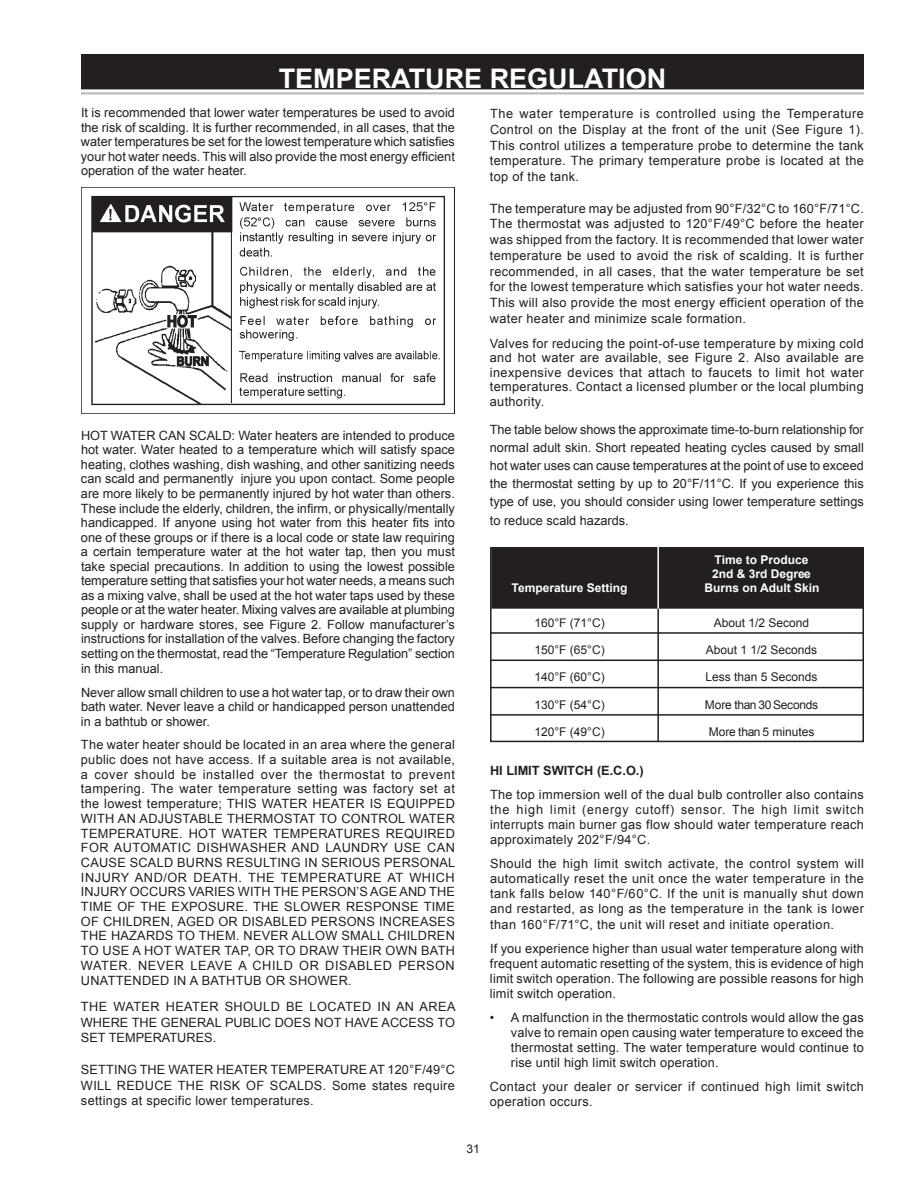
<style>
.page{position:relative;width:918px;height:1188px;background:#fff}
.page>*{position:absolute;margin:0;border:0;box-sizing:border-box;transform-origin:0 0}
.t1{font:700 27px "Arial";color:#fff}
.t2{font:12.75px/14.5px "Arial";letter-spacing:.025em;color:#231f20;text-align:justify}
.t3{font:700 12.75px "Arial";color:#231f20}
.t4{font:12px "Arial";color:#231f20}
.t5{font:700 12px/14.2px "Arial";color:#fff}
.t6{font:12px "Arial";letter-spacing:-.02em;color:#231f20}
</style>
<div class="page">
<hr style="left:490px;top:632px;width:374px;height:2px;background:#231f20">
<hr style="left:490px;top:660px;width:374px;height:1px;background:#231f20">
<hr style="left:490px;top:687px;width:374px;height:1px;background:#231f20">
<hr style="left:490px;top:714px;width:374px;height:2px;background:#231f20">
<div style="left:490px;top:547px;width:374px;height:195px;border:2px solid #231f20"></div>
<div style="left:82px;top:55px;width:781px;height:34px;background:#231f20"></div>
<div style="left:81px;top:54px;width:783px;height:35px;border:2px solid #231f20"></div>
<hr style="left:81px;top:92px;width:783px;height:2px;background:#bcbdc0">
<div style="left:492px;top:548px;width:371px;height:60px;background:#231f20"></div>
<div style="left:491px;top:547px;width:373px;height:62px;border:2px solid #231f20"></div>
<img style="left:81px;top:188px;width:373px;height:226px">
<hr style="left:657px;top:609px;width:2px;height:132px;background:#231f20">
<hr style="left:657px;top:547px;width:2px;height:62px;background:#fff">
<h1 class="t1" style="left:279px;top:61px;width:76px">TEMPERATURE</h1>
<h1 class="t1" style="left:490px;top:61px;width:77px">REGULAT</h1>
<h1 class="t1" style="left:618px;top:61px;width:28px">ION</h1>
<p class="t2" style="left:81px;top:106px;width:375px">It is recommended that lower water temperatures be used to avoid the risk of scalding. It is further recommended, in all cases, that the water temperatures be set for the lowest temperature which satisfies your hot water needs. This will also provide the most energy efficient operation of the water heater.</p>
<p class="t2" style="left:81px;top:428px;width:376px">HOT WATER CAN SCALD: Water heaters are intended to produce hot water. Water heated to a temperature which will satisfy space heating, clothes washing, dish washing, and other sanitizing needs can scald and permanently injure you upon contact. Some people are more likely to be permanently injured by hot water than others.<br>These include the elderly, children, the infirm, or physically/mentally handicapped. If anyone using hot water from this heater fits into one of these groups or if there is a local code or state law requiring a certain temperature water at the hot water tap, then you must take special precautions. In addition to using the lowest possible temperature setting that satisfies your hot water needs, a means such as a mixing valve, shall be used at the hot water taps used by these people or at the water heater. Mixing valves are available at plumbing supply or hardware stores, see Figure 2. Follow manufacturer’s instructions for installation of the valves. Before changing the factory setting on the thermostat, read the “Temperature Regulation” section in this manual.</p>
<p class="t2" style="left:81px;top:685px;width:375px">Never allow small children to use a hot water tap, or to draw their own bath water. Never leave a child or handicapped person unattended in a bathtub or shower.</p>
<p class="t2" style="left:81px;top:738px;width:376px">The water heater should be located in an area where the general public does not have access. If a suitable area is not available, a cover should be installed over the thermostat to prevent tampering. The water temperature setting was factory set at the lowest temperature; THIS WATER HEATER IS EQUIPPED WITH AN ADJUSTABLE THERMOSTAT TO CONTROL WATER TEMPERATURE. HOT WATER TEMPERATURES REQUIRED FOR AUTOMATIC DISHWASHER AND LAUNDRY USE CAN CAUSE SCALD BURNS RESULTING IN SERIOUS PERSONAL INJURY AND/OR DEATH. THE TEMPERATURE AT WHICH INJURY OCCURS VARIES WITH THE PERSON’S AGE AND THE TIME OF THE EXPOSURE. THE SLOWER RESPONSE TIME OF CHILDREN, AGED OR DISABLED PERSONS INCREASES THE HAZARDS TO THEM. NEVER ALLOW SMALL CHILDREN TO USE A HOT WATER TAP, OR TO DRAW THEIR OWN BATH WATER. NEVER LEAVE A CHILD OR DISABLED PERSON UNATTENDED IN A BATHTUB OR SHOWER.</p>
<p class="t2" style="left:81px;top:999px;width:376px;line-height:15.8px">THE WATER HEATER SHOULD BE LOCATED IN AN AREA WHERE THE GENERAL PUBLIC DOES NOT HAVE ACCESS TO SET TEMPERATURES.</p>
<p class="t2" style="left:81px;top:1062px;width:375px;line-height:15.8px">SETTING THE WATER HEATER TEMPERATURE AT 120°F/49°C WILL REDUCE THE RISK OF SCALDS. Some states require settings at specific lower temperatures.</p>
<p class="t2" style="left:490px;top:106px;width:376px;line-height:15.8px">The water temperature is controlled using the Temperature Control on the Display at the front of the unit (See Figure 1).<br>This control utilizes a temperature probe to determine the tank temperature. The primary temperature probe is located at the top of the tank.</p>
<p class="t2" style="left:490px;top:200px;width:376px;line-height:15.8px">The temperature may be adjusted from 90°F/32°C to 160°F/71°C.<br>The thermostat was adjusted to 120°F/49°C before the heater was shipped from the factory. It is recommended that lower water temperature be used to avoid the risk of scalding. It is further recommended, in all cases, that the water temperature be set for the lowest temperature which satisfies your hot water needs.<br>This will also provide the most energy efficient operation of the water heater and minimize scale formation.</p>
<p class="t2" style="left:490px;top:336px;width:376px">Valves for reducing the point-of-use temperature by mixing cold and hot water are available, see Figure 2. Also available are inexpensive devices that attach to faucets to limit hot water temperatures. Contact a licensed plumber or the local plumbing authority.</p>
<p class="t2" style="left:490px;top:421px;width:375px;line-height:18px">The table below shows the approximate time-to-burn relationship for normal adult skin. Short repeated heating cycles caused by small hot water uses can cause temperatures at the point of use to exceed the thermostat setting by up to 20°F/11°C. If you experience this type of use, you should consider using lower temperature settings to reduce scald hazards.</p>
<p class="t5" style="left:712px;top:553px;width:100px">Time to Produce<br>2nd &amp; 3rd Degree</p>
<p class="t5" style="left:488px;top:581px;width:140px">Temperature Setting</p>
<p class="t5" style="left:704px;top:581px;width:116px">Burns on Adult Skin</p>
<p class="t4" style="left:534px;top:615px;width:72px">160°F (71°C)</p>
<p class="t4" style="left:714px;top:615px;width:97px">About 1/2 Second</p>
<p class="t4" style="left:534px;top:642px;width:72px">150°F (65°C)</p>
<p class="t4" style="left:706px;top:642px;width:113px">About 1 1/2 Seconds</p>
<p class="t4" style="left:534px;top:669px;width:72px">140°F (60°C)</p>
<p class="t4" style="left:705px;top:669px;width:114px">Less than 5 Seconds</p>
<p class="t4" style="left:534px;top:697px;width:72px">130°F (54°C)</p>
<p class="t6" style="left:705px;top:697px;width:115px">More than 30Seconds</p>
<p class="t4" style="left:534px;top:724px;width:72px">120°F (49°C)</p>
<p class="t4" style="left:709px;top:724px;width:107px">More than 5 minutes</p>
<p class="t3" style="left:490px;top:762px;width:155px">HI LIMIT SWITCH (E.C.O.)</p>
<p class="t2" style="left:490px;top:787px;width:375px;line-height:15px">The top immersion well of the dual bulb controller also contains the high limit (energy cutoff) sensor. The high limit switch interrupts main burner gas flow should water temperature reach approximately 202°F/94°C.</p>
<p class="t2" style="left:490px;top:856px;width:375px;line-height:15.1px">Should the high limit switch activate, the control system will automatically reset the unit once the water temperature in the tank falls below 140°F/60°C. If the unit is manually shut down and restarted, as long as the temperature in the tank is lower than 160°F/71°C, the unit will reset and initiate operation.</p>
<p class="t2" style="left:490px;top:941px;width:376px;line-height:15px">If you experience higher than usual water temperature along with frequent automatic resetting of the system, this is evidence of high limit switch operation. The following are possible reasons for high limit switch operation.</p>
<p class="t2" style="left:511px;top:1010px;width:354px;line-height:15px;text-indent:-21px">• A malfunction in the thermostatic controls would allow the gas valve to remain open causing water temperature to exceed the thermostat setting. The water temperature would continue to rise until high limit switch operation.</p>
<p class="t2" style="left:490px;top:1079px;width:375px;line-height:15px">Contact your dealer or servicer if continued high limit switch operation occurs.</p>
<p class="t4" style="left:467px;top:1141px;width:15px">31</p>
</div>
